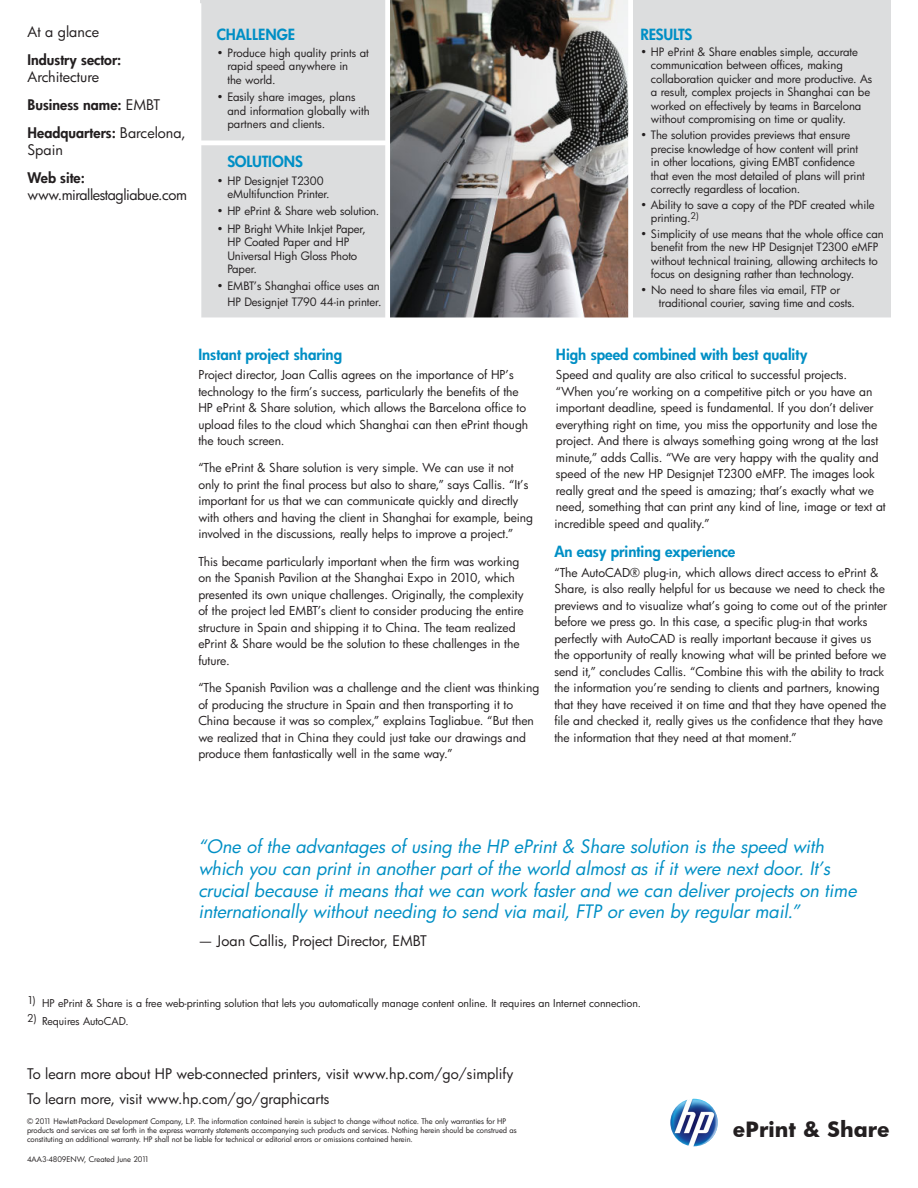
<style>
.page{position:relative;width:918px;height:1188px;background:#fff}
.page>*{position:absolute;margin:0;border:0;box-sizing:border-box;transform-origin:0 0}
.t1{font:700 20.55px "Futura Bk";color:#231f20}
.t2{font:italic 18px/21.6px "Futura Bk";color:#008fc5}
.t3{font:800 15px "HP Futura";color:#008fc5}
.t4{font:14.25px/27.9px "Futura Bk";color:#231f20}
.t5{font:14.25px "Futura Bk";letter-spacing:-.03em;color:#231f20}
.t6{font:800 14.25px "HP Futura";color:#231f20}
.t7{font:12px/16.5px "Futura Bk";color:#231f20}
.t8{font:11.25px/13.5px "Futura Bk";letter-spacing:-.005em;color:#231f20}
.t9{font:10.5px "Futura Bk";color:#231f20}
.t10{font:7.5px/9px "Futura Bk";color:#231f20}
.s1{font-family:"HP Futura";font-weight:800}
</style>
<div class="page">
<div style="left:201px;top:0;width:690px;height:320px;background:#dcddde"></div>
<div style="left:200px;top:140px;width:188px;height:5px;background:#fff"></div>
<img style="left:390px;top:0;width:238px;height:317px">
<div style="left:385px;top:0;width:5px;height:322px;background:#fff"></div>
<div style="left:628px;top:0;width:5px;height:322px;background:#fff"></div>
<div style="left:200px;top:317px;width:702px;height:5px;background:#fff"></div>
<img style="left:670px;top:1099px;width:48px;height:47px;border-radius:50%">
<p class="t4" style="left:28px;top:19px;width:73px">At a glance</p>
<p class="t6" style="left:28px;top:53px;width:95px">Industry sector:</p>
<p class="t4" style="left:28px;top:64px;width:160px">Architecture<br><span class="s1">Business name:</span> EMBT<br><span class="s1">Headquarters:</span> Barcelona,</p>
<p class="t4" style="left:28px;top:137px;width:37px">Spain</p>
<p class="t6" style="left:28px;top:171px;width:59px">Web site:</p>
<p class="t5" style="left:28px;top:188px;width:161px">www.mirallestagliabue.com</p>
<p class="t3" style="left:217px;top:27px;width:80px">CHALLENGE</p>
<p class="t3" style="left:640px;top:27px;width:54px">RESULTS</p>
<p class="t8" style="left:640px;top:46px;width:219px">• HP ePrint &amp; Share enables simple, accurate</p>
<p class="t8" style="left:227px;top:60px;width:122px">rapid speed anywhere in</p>
<p class="t8" style="left:217px;top:47px;width:154px">• Produce high quality prints at</p>
<p class="t8" style="left:651px;top:59px;width:193px">communication between offices, making</p>
<p class="t8" style="left:227px;top:74px;width:50px">the world.</p>
<p class="t8" style="left:651px;top:73px;width:223px">collaboration quicker and more productive. As a result, complex projects in Shanghai can be</p>
<p class="t8" style="left:217px;top:91px;width:140px">• Easily share images, plans</p>
<p class="t8" style="left:651px;top:100px;width:212px">worked on effectively by teams in Barcelona</p>
<p class="t8" style="left:227px;top:105px;width:144px">and information globally with</p>
<p class="t8" style="left:651px;top:113px;width:196px">without compromising on time or quality.</p>
<p class="t8" style="left:227px;top:118px;width:99px">partners and clients.</p>
<p class="t8" style="left:651px;top:129px;width:209px;text-indent:-11px">• The solution provides previews that ensure precise knowledge of how content will print</p>
<p class="t8" style="left:651px;top:156px;width:215px">in other locations, giving EMBT confidence that even the most detailed of plans will print</p>
<p class="t3" style="left:227px;top:155px;width:77px">SOLUTIONS</p>
<p class="t8" style="left:217px;top:174px;width:109px">• HP Designjet T2300</p>
<p class="t8" style="left:651px;top:183px;width:151px">correctly regardless of location.</p>
<p class="t8" style="left:227px;top:188px;width:104px">eMultifunction Printer.</p>
<p class="t8" style="left:640px;top:199px;width:236px">• Ability to save a copy of the PDF created while</p>
<p class="t8" style="left:217px;top:205px;width:164px">• HP ePrint &amp; Share web solution.</p>
<p class="t8" style="left:651px;top:212px;width:49px">printing.<sup>2)</sup></p>
<p class="t8" style="left:217px;top:223px;width:151px">• HP Bright White Inkjet Paper,</p>
<p class="t8" style="left:640px;top:228px;width:245px">• Simplicity of use means that the whole office can</p>
<p class="t8" style="left:227px;top:236px;width:124px">HP Coated Paper and HP</p>
<p class="t8" style="left:651px;top:241px;width:229px">benefit from the new HP Designjet T2300 eMFP</p>
<p class="t8" style="left:227px;top:250px;width:131px">Universal High Gloss Photo</p>
<p class="t8" style="left:651px;top:255px;width:228px">without technical training, allowing architects to</p>
<p class="t8" style="left:227px;top:263px;width:31px">Paper.</p>
<p class="t8" style="left:651px;top:268px;width:205px">focus on designing rather than technology.</p>
<p class="t8" style="left:217px;top:280px;width:165px">• EMBT’s Shanghai office uses an</p>
<p class="t8" style="left:640px;top:284px;width:201px">• No need to share files via email, FTP or</p>
<p class="t8" style="left:227px;top:296px;width:156px">HP Designjet T790 44-in printer.</p>
<p class="t8" style="left:659px;top:297px;width:198px">traditional courier, saving time and costs.</p>
<p class="t3" style="left:198px;top:347px;width:145px">Instant project sharing</p>
<p class="t7" style="left:198px;top:367px;width:331px">Project director, Joan Callis agrees on the importance of HP’s technology to the firm’s success, particularly the benefits of the HP ePrint &amp; Share solution, which allows the Barcelona office to upload files to the cloud which Shanghai can then ePrint though the touch screen.</p>
<p class="t7" style="left:198px;top:461px;width:336px">“The ePrint &amp; Share solution is very simple. We can use it not only to print the final process but also to share,” says Callis. “It’s important for us that we can communicate quickly and directly with others and having the client in Shanghai for example, being involved in the discussions, really helps to improve a project.”</p>
<p class="t7" style="left:198px;top:554px;width:327px">This became particularly important when the firm was working on the Spanish Pavilion at the Shanghai Expo in 2010, which presented its own unique challenges. Originally, the complexity of the project led EMBT’s client to consider producing the entire structure in Spain and shipping it to China. The team realized ePrint &amp; Share would be the solution to these challenges in the future.</p>
<p class="t7" style="left:198px;top:680px;width:342px">“The Spanish Pavilion was a challenge and the client was thinking of producing the structure in Spain and then transporting it to China because it was so complex,” explains Tagliabue. “But then we realized that in China they could just take our drawings and produce them fantastically well in the same way.”</p>
<p class="t3" style="left:556px;top:347px;width:253px">High speed combined with best quality</p>
<p class="t7" style="left:554px;top:367px;width:333px">Speed and quality are also critical to successful projects. “When you’re working on a competitive pitch or you have an important deadline, speed is fundamental. If you don’t deliver everything right on time, you miss the opportunity and lose the project. And there is always something going wrong at the last minute,” adds Callis. “We are very happy with the quality and speed of the new HP Designjet T2300 eMFP. The images look really great and the speed is amazing; that’s exactly what we need, something that can print any kind of line, image or text at incredible speed and quality.”</p>
<p class="t3" style="left:554px;top:545px;width:182px">An easy printing experience</p>
<p class="t7" style="left:554px;top:565px;width:334px">“The AutoCAD® plug-in, which allows direct access to ePrint &amp; Share, is also really helpful for us because we need to check the previews and to visualize what’s going to come out of the printer before we press go. In this case, a specific plug-in that works perfectly with AutoCAD is really important because it gives us the opportunity of really knowing what will be printed before we send it,” concludes Callis. “Combine this with the ability to track the information you’re sending to clients and partners, knowing that they have received it on time and that they have opened the file and checked it, really gives us the confidence that they have the information that they need at that moment.”</p>
<h4 class="t2" style="left:198px;top:837px;width:660px">“One of the advantages of using the HP ePrint &amp; Share solution is the speed with which you can print in another part of the world almost as if it were next door. It’s crucial because it means that we can work faster and we can deliver projects on time internationally without needing to send via mail, FTP or even by regular mail.”</h4>
<p class="t4" style="left:198px;top:928px;width:230px">— Joan Callis, Project Director, EMBT</p>
<p class="t9" style="left:27px;top:998px;width:615px">1) HP ePrint &amp; Share is a free web-printing solution that lets you automatically manage content online. It requires an Internet connection.</p>
<p class="t9" style="left:27px;top:1016px;width:103px">2) Requires AutoCAD.</p>
<p class="t4" style="left:27px;top:1062px;width:488px;line-height:25.2px">To learn more about HP web-connected printers, visit www.hp.com/go/simplify<br>To learn more, visit www.hp.com/go/graphicarts</p>
<p class="t10" style="left:27px;top:1117px;width:491px">© 2011 Hewlett-Packard Development Company, L.P. The information contained herein is subject to change without notice. The only warranties for HP products and services are set forth in the express warranty statements accompanying such products and services. Nothing herein should be construed as constituting an additional warranty. HP shall not be liable for technical or editorial errors or omissions contained herein.</p>
<p class="t10" style="left:27px;top:1155px;width:124px">4AA3-4809ENW, Created June 2011</p>
<p class="t1" style="left:733px;top:1114px;width:158px">ePrint &amp; Share</p>
</div>
